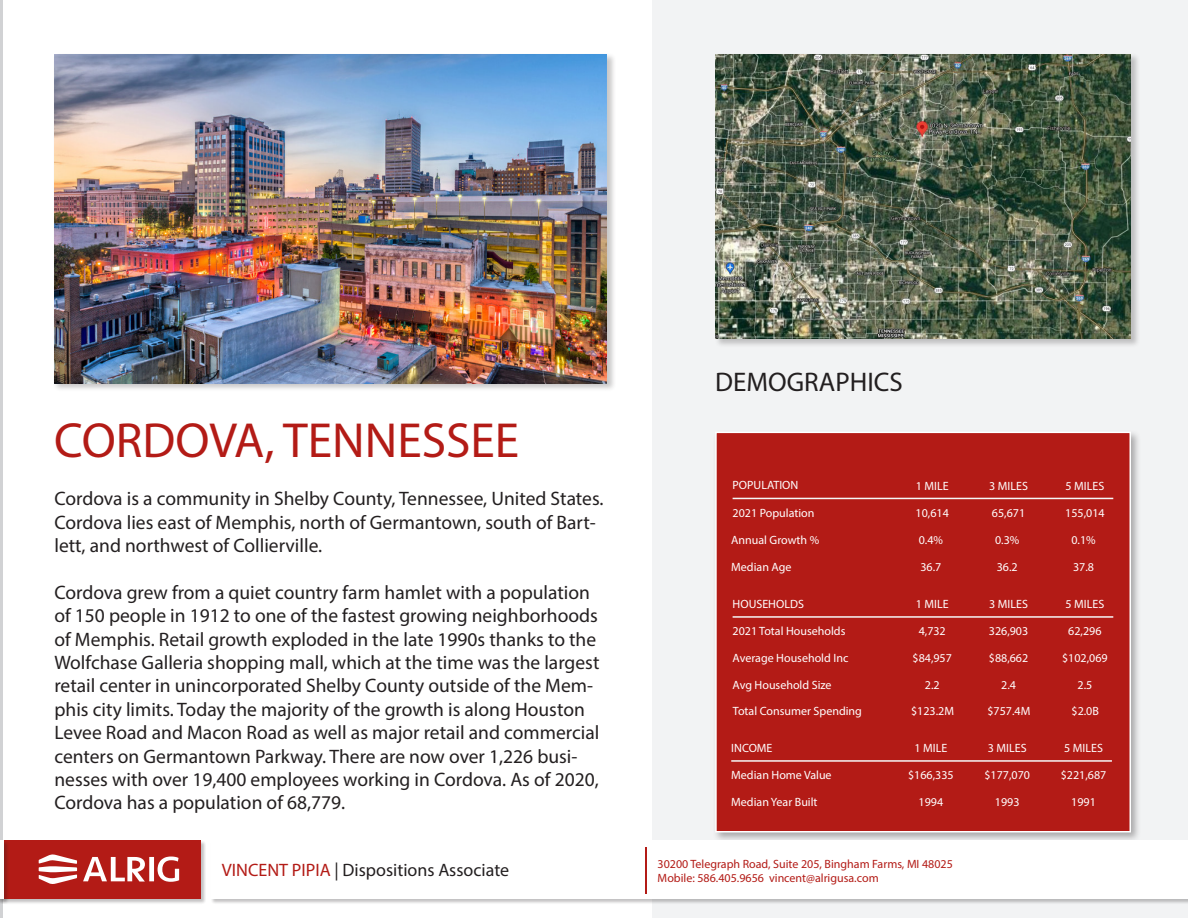
<style>
.page{position:relative;width:1188px;height:918px;background:#fff}
.page>*{position:absolute;margin:0;border:0;box-sizing:border-box;transform-origin:0 0}
.t1{font:49.5px "Myriad Pro";color:#b31b16}
.t2{font:27px "Myriad Pro";color:#231f20}
.t3{font:19.5px/23.4px "Myriad Pro";color:#231f20}
.t4{font:18px "Myriad Pro";color:#231f20}
.t5{font:12px "Myriad Pro";color:#fff}
.t6{font:12px "Myriad Pro";color:#b31b16}
.s1{color:#b31b16}
</style>
<div class="page">
<hr style="left:0;top:0;width:2px;height:918px;background:#d1d2d4">
<img style="left:2px;top:2px;width:1px;height:811px">
<div style="left:653px;top:0;width:535px;height:918px;background:#f2f3f4"></div>
<div style="left:53px;top:53px;width:563px;height:339px;background:#231f20;opacity:.25"></div>
<img style="left:54px;top:54px;width:553px;height:329px">
<div style="left:714px;top:53px;width:426px;height:294px;background:#231f20;opacity:.25"></div>
<img style="left:715px;top:54px;width:416px;height:284px">
<div style="left:713px;top:429px;width:429px;height:414px;background:#231f20;opacity:.35"></div>
<div style="left:716px;top:432px;width:414px;height:400px;background:#b31b16"></div>
<div style="left:715px;top:432px;width:416px;height:400px;border:2px solid #fff"></div>
<hr style="left:733px;top:498px;width:380px;height:1px;background:#f5f7f7">
<hr style="left:733px;top:616px;width:380px;height:2px;background:#f5f7f7">
<div style="left:211px;top:840px;width:977px;height:64px;background:#231f20;opacity:.15"></div>
<div style="left:211px;top:840px;width:977px;height:58px;background:#fff"></div>
<div style="left:0;top:840px;width:206px;height:64px;background:#231f20;opacity:.15"></div>
<div style="left:0;top:840px;width:200px;height:58px;background:#b31b16"></div>
<svg style="left:39px;top:854px;width:140px;height:30px"></svg>
<hr style="left:645px;top:847px;width:1px;height:47px;background:#b31b16">
<hr style="left:731px;top:760px;width:381px;height:2px;background:#f5f7f7">
<div style="left:0;top:840px;width:9px;height:64px;background:#231f20;opacity:.15"></div>
<hr style="left:0;top:840px;width:4px;height:58px;background:#fff">
<p class="t1" style="left:54px;top:410px;width:467px">CORDOVA, TENNESSEE</p>
<p class="t3" style="left:54px;top:487px;width:551px">Cordova is a community in Shelby County, Tennessee, United States.<br>Cordova lies east of Memphis, north of Germantown, south of Bart&shy;lett, and northwest of Collierville.</p>
<p class="t3" style="left:54px;top:580px;width:547px">Cordova grew from a quiet country farm hamlet with a population of 150 people in 1912 to one of the fastest growing neighborhoods of Memphis. Retail growth exploded in the late 1990s thanks to the Wolfchase Galleria shopping mall, which at the time was the largest retail center in unincorporated Shelby County outside of the Mem&shy;phis city limits. Today the majority of the growth is along Houston Levee Road and Macon Road as well as major retail and commercial centers on Germantown Parkway. There are now over 1,226 busi&shy;nesses with over 19,400 employees working in Cordova. As of 2020, Cordova has a population of 68,779.</p>
<p class="t2" style="left:715px;top:366px;width:189px">DEMOGRAPHICS</p>
<p class="t5" style="left:733px;top:478px;width:67px">POPULATION</p>
<p class="t5" style="left:916px;top:478px;width:34px">1 MILE</p>
<p class="t5" style="left:989px;top:478px;width:40px">3 MILES</p>
<p class="t5" style="left:1066px;top:478px;width:40px">5 MILES</p>
<p class="t5" style="left:733px;top:505px;width:83px">2021 Population</p>
<p class="t5" style="left:916px;top:505px;width:35px">10,614</p>
<p class="t5" style="left:992px;top:505px;width:35px">65,671</p>
<p class="t5" style="left:1065px;top:505px;width:41px">155,014</p>
<p class="t5" style="left:731px;top:533px;width:89px">Annual Growth %</p>
<p class="t5" style="left:919px;top:533px;width:26px">0.4%</p>
<p class="t5" style="left:995px;top:533px;width:26px">0.3%</p>
<p class="t5" style="left:1071px;top:533px;width:26px">0.1%</p>
<p class="t5" style="left:731px;top:560px;width:62px">Median Age</p>
<p class="t5" style="left:920px;top:560px;width:22px">36.7</p>
<p class="t5" style="left:997px;top:560px;width:22px">36.2</p>
<p class="t5" style="left:1073px;top:560px;width:22px">37.8</p>
<p class="t5" style="left:733px;top:596px;width:73px">HOUSEHOLDS</p>
<p class="t5" style="left:916px;top:597px;width:34px">1 MILE</p>
<p class="t5" style="left:989px;top:597px;width:40px">3 MILES</p>
<p class="t5" style="left:1066px;top:597px;width:40px">5 MILES</p>
<p class="t5" style="left:733px;top:624px;width:114px">2021 Total Households</p>
<p class="t5" style="left:919px;top:624px;width:29px">4,732</p>
<p class="t5" style="left:989px;top:624px;width:41px">326,903</p>
<p class="t5" style="left:1068px;top:624px;width:35px">62,296</p>
<p class="t5" style="left:733px;top:650px;width:117px">Average Household Inc</p>
<p class="t5" style="left:913px;top:651px;width:41px">$84,957</p>
<p class="t5" style="left:989px;top:651px;width:41px">$88,662</p>
<p class="t5" style="left:1062px;top:651px;width:47px">$102,069</p>
<p class="t5" style="left:733px;top:677px;width:100px">Avg Household Size</p>
<p class="t5" style="left:925px;top:678px;width:16px">2.2</p>
<p class="t5" style="left:1001px;top:678px;width:16px">2.4</p>
<p class="t5" style="left:1078px;top:678px;width:16px">2.5</p>
<p class="t5" style="left:733px;top:703px;width:131px">Total Consumer Spending</p>
<p class="t5" style="left:911px;top:703px;width:44px">$123.2M</p>
<p class="t5" style="left:987px;top:703px;width:44px">$757.4M</p>
<p class="t5" style="left:1072px;top:703px;width:29px">$2.0B</p>
<p class="t5" style="left:731px;top:740px;width:43px">INCOME</p>
<p class="t5" style="left:915px;top:741px;width:34px">1 MILE</p>
<p class="t5" style="left:988px;top:741px;width:40px">3 MILES</p>
<p class="t5" style="left:1064px;top:741px;width:40px">5 MILES</p>
<p class="t5" style="left:731px;top:767px;width:102px">Median Home Value</p>
<p class="t5" style="left:908px;top:768px;width:47px">$166,335</p>
<p class="t5" style="left:984px;top:768px;width:47px">$177,070</p>
<p class="t5" style="left:1061px;top:768px;width:47px">$221,687</p>
<p class="t5" style="left:731px;top:794px;width:88px">Median Year Built</p>
<p class="t5" style="left:919px;top:795px;width:26px">1994</p>
<p class="t5" style="left:995px;top:795px;width:26px">1993</p>
<p class="t5" style="left:1071px;top:795px;width:26px">1991</p>
<p class="t4" style="left:222px;top:858px;width:289px"><span class="s1">VINCENT PIPIA</span> | Dispositions Associate</p>
<p class="t6" style="left:658px;top:856px;width:297px">30200 Telegraph Road, Suite 205, Bingham Farms, MI 48025</p>
<p class="t6" style="left:658px;top:871px;width:223px">Mobile: 586.405.9656 vincent@alrigusa.com</p>
</div>
